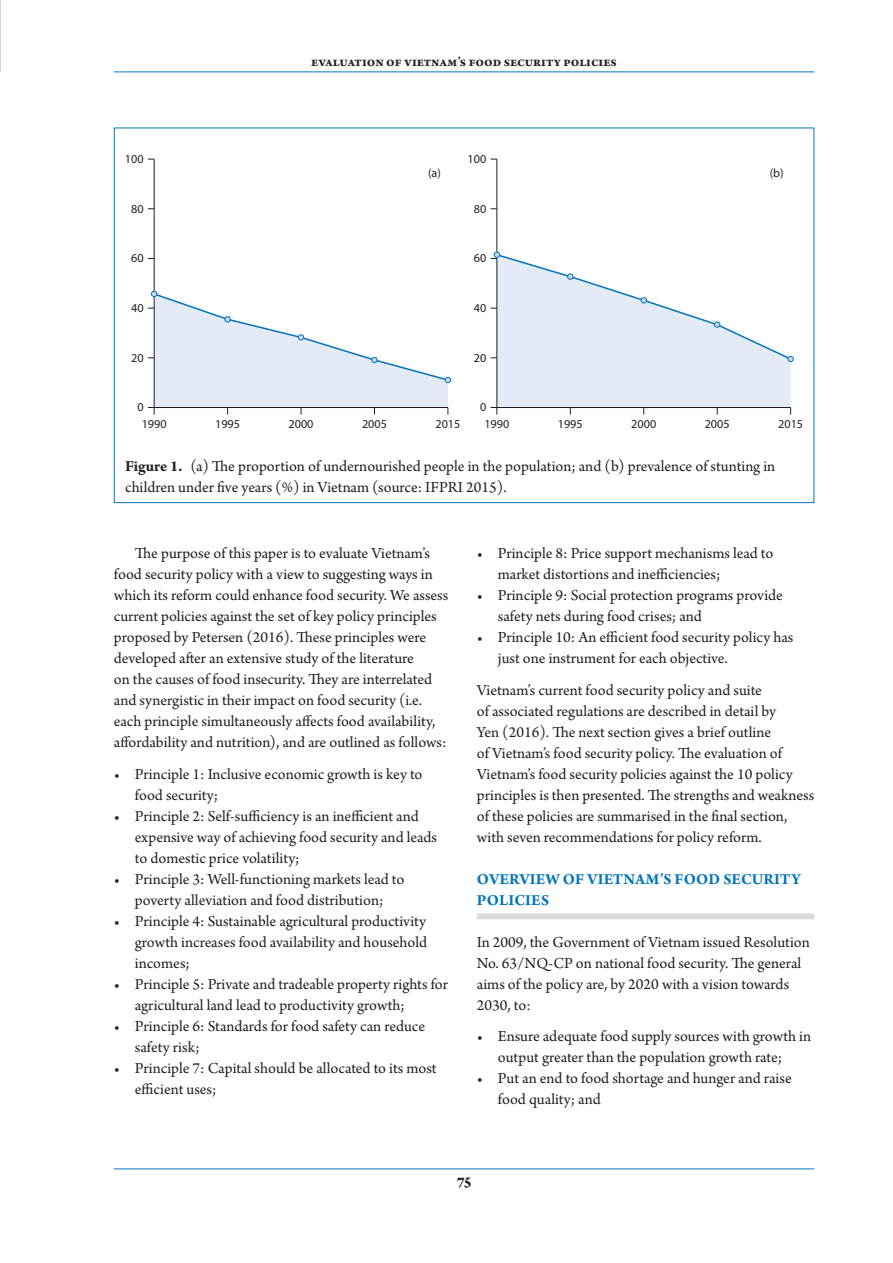
<style>
.page{position:relative;width:893px;height:1263px;background:#fff}
.page>*{position:absolute;margin:0;border:0;box-sizing:border-box;transform-origin:0 0}
.t1{font:700 18px "Arno Pro";color:#231f20}
.P1a{font:16.2px/21px "Arno Pro";color:#231f20}
.P1{font:16.2px/21px "Arno Pro";color:#231f20}
.Heading_1{font:700 16.2px/21px "Arno Pro";letter-spacing:.01em;color:#0174bc}
.t2{font:700 14.25px "Arno Pro";letter-spacing:-.005em;color:#231f20}
.t3{font:12.15px "Myriad Pro";color:#231f20}
.s1{font-weight:700}
</style>
<div class="page">
<hr style="left:114px;top:1168px;width:700px;height:1px;background:#0174bc">
<hr style="left:114px;top:72px;width:700px;height:1px;background:#0174bc">
<hr style="left:154px;top:159px;width:1px;height:256px;background:#231f20">
<svg style="left:148px;top:291px;width:303px;height:124px"></svg>
<hr style="left:497px;top:159px;width:1px;height:256px;background:#231f20">
<svg style="left:490px;top:252px;width:303px;height:163px"></svg>
<div style="left:477px;top:913px;width:337px;height:6px;background:#dcdddf"></div>
<p class="t2" style="left:311px;top:53px;width:307px">Evaluation of Vietnam’s food security policies</p>
<p class="t3" style="left:125px;top:151px;width:20px">100</p>
<p class="t3" style="left:468px;top:151px;width:20px">100</p>
<p class="t3" style="left:428px;top:165px;width:14px">(a)</p>
<p class="t3" style="left:770px;top:165px;width:15px">(b)</p>
<p class="t3" style="left:131px;top:201px;width:14px">80</p>
<p class="t3" style="left:474px;top:201px;width:14px">80</p>
<p class="t3" style="left:131px;top:251px;width:14px">60</p>
<p class="t3" style="left:474px;top:251px;width:14px">60</p>
<p class="t3" style="left:131px;top:300px;width:14px">40</p>
<p class="t3" style="left:474px;top:300px;width:14px">40</p>
<p class="t3" style="left:131px;top:350px;width:14px">20</p>
<p class="t3" style="left:474px;top:350px;width:14px">20</p>
<p class="t3" style="left:137px;top:400px;width:8px">0</p>
<p class="t3" style="left:480px;top:400px;width:8px">0</p>
<p class="t3" style="left:142px;top:417px;width:26px">1990</p>
<p class="t3" style="left:215px;top:417px;width:26px">1995</p>
<p class="t3" style="left:289px;top:417px;width:26px">2000</p>
<p class="t3" style="left:362px;top:417px;width:26px">2005</p>
<p class="t3" style="left:435px;top:417px;width:26px">2015</p>
<p class="t3" style="left:484px;top:417px;width:26px">1990</p>
<p class="t3" style="left:558px;top:417px;width:26px">1995</p>
<p class="t3" style="left:631px;top:417px;width:26px">2000</p>
<p class="t3" style="left:705px;top:417px;width:26px">2005</p>
<p class="t3" style="left:778px;top:417px;width:26px">2015</p>
<p class="P1a" style="left:125px;top:456px;width:652px"><span class="s1">Figure 1.</span> (a) The proportion of undernourished people in the population; and (b) prevalence of stunting in children under five years (%) in Vietnam (source: IFPRI 2015).</p>
<p class="P1a" style="left:114px;top:544px;width:336px;text-indent:21px">The purpose of this paper is to evaluate Vietnam’s food security policy with a view to suggesting ways in which its reform could enhance food security. We assess current policies against the set of key policy principles proposed by Petersen (2016). These principles were developed after an extensive study of the literature<br>on the causes of food insecurity. They are interrelated and synergistic in their impact on food security (i.e. each principle simultaneously affects food availability, affordability and nutrition), and are outlined as follows:</p>
<p class="P1a" style="left:135px;top:764px;width:289px;text-indent:-21px">• Principle 1: Inclusive economic growth is key to food security;</p>
<p class="P1a" style="left:135px;top:806px;width:304px;text-indent:-21px">• Principle 2: Self-sufficiency is an inefficient and expensive way of achieving food security and leads to domestic price volatility;</p>
<p class="P1a" style="left:114px;top:869px;width:292px;text-align:center">• Principle 3: Well-functioning markets lead to poverty alleviation and food distribution;</p>
<p class="P1a" style="left:135px;top:911px;width:294px;text-align:justify;text-indent:-21px">• Principle 4: Sustainable agricultural productivity growth increases food availability and household incomes;</p>
<p class="P1a" style="left:135px;top:974px;width:315px;text-indent:-21px">• Principle 5: Private and tradeable property rights for agricultural land lead to productivity growth;</p>
<p class="P1a" style="left:135px;top:1016px;width:292px;text-indent:-21px">• Principle 6: Standards for food safety can reduce safety risk;</p>
<p class="P1a" style="left:135px;top:1058px;width:303px;text-indent:-21px">• Principle 7: Capital should be allocated to its most efficient uses;</p>
<p class="P1a" style="left:498px;top:544px;width:277px;text-indent:-21px">• Principle 8: Price support mechanisms lead to market distortions and inefficiencies;</p>
<p class="P1a" style="left:498px;top:586px;width:287px;text-indent:-21px">• Principle 9: Social protection programs provide safety nets during food crises; and</p>
<p class="P1a" style="left:498px;top:628px;width:297px;text-indent:-21px">• Principle 10: An efficient food security policy has just one instrument for each objective.</p>
<p class="P1a" style="left:477px;top:680px;width:339px">Vietnam’s current food security policy and suite<br>of associated regulations are described in detail by<br>Yen (2016). The next section gives a brief outline<br>of Vietnam’s food security policy. The evaluation of Vietnam’s food security policies against the 10 policy principles is then presented. The strengths and weakness of these policies are summarised in the final section, with seven recommendations for policy reform.</p>
<h3 class="Heading_1" style="left:477px;top:869px;width:325px">OVERVIEW OF VIETNAM’S FOOD SECURITY<br>POLICIES</h3>
<p class="P1" style="left:477px;top:932px;width:334px">In 2009, the Government of Vietnam issued Resolution No. 63/NQ-CP on national food security. The general aims of the policy are, by 2020 with a vision towards 2030, to:</p>
<p class="P1a" style="left:477px;top:1027px;width:336px;text-align:center">• Ensure adequate food supply sources with growth in output greater than the population growth rate;</p>
<p class="P1a" style="left:498px;top:1069px;width:295px;text-indent:-21px">• Put an end to food shortage and hunger and raise food quality; and</p>
<p class="t1" style="left:457px;top:1169px;width:16px">75</p>
</div>
